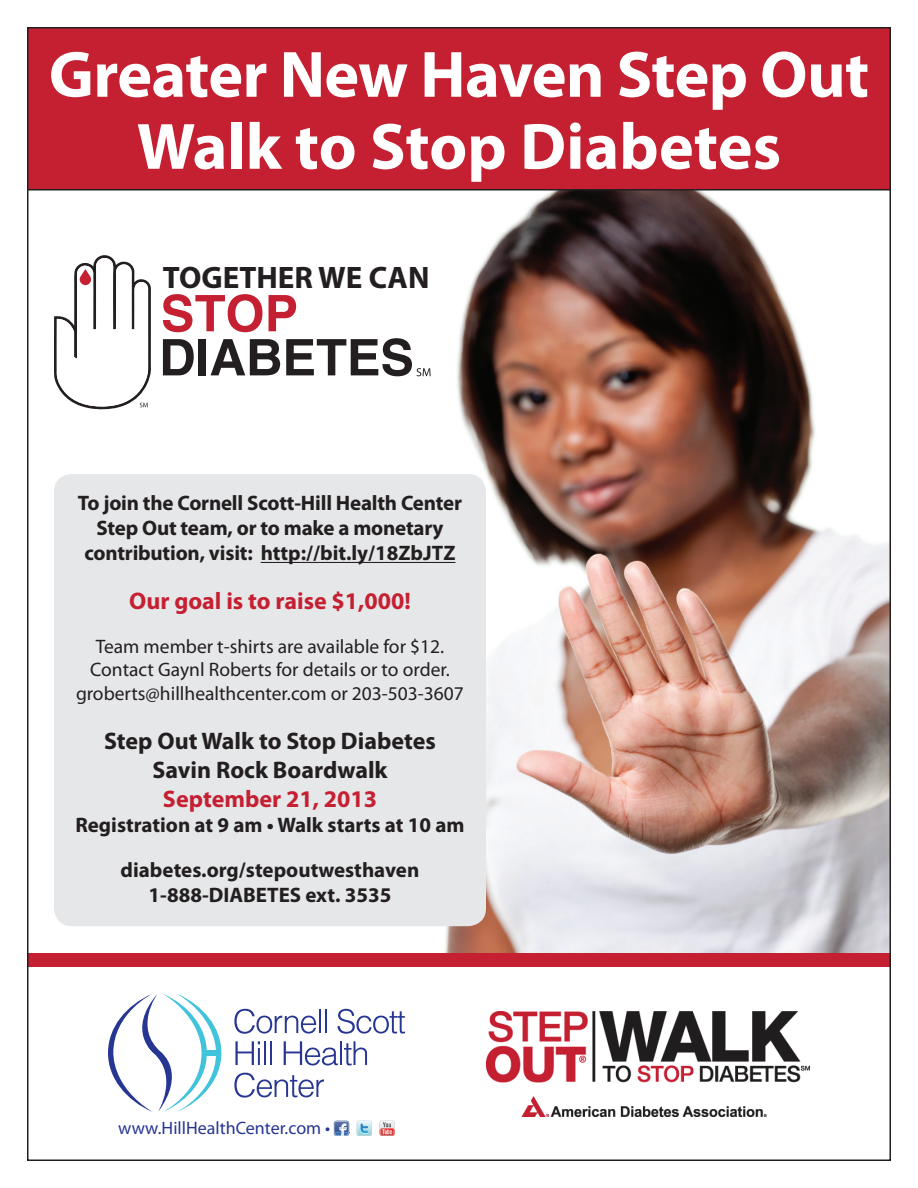
<style>
.page{position:relative;width:918px;height:1188px;background:#fff}
.page>*{position:absolute;margin:0;border:0;box-sizing:border-box;transform-origin:0 0}
.t1{font:700 66px/72px "Myriad Pro";letter-spacing:-.01em;color:#fff;text-align:center}
.t2{font:700 31.2px "Myriad Pro";color:#231f20}
.t3{font:700 24px/28.8px "Myriad Pro";color:#231f20;text-align:center}
.t4{font:700 24px "Myriad Pro";color:#c52032}
.t5{font:700 21px/25.2px "Myriad Pro";letter-spacing:-.01em;color:#231f20;text-align:center}
.t6{font:19.5px/23.4px "Myriad Pro";color:#231f20;text-align:center}
.t7{font:18px "Myriad Pro";color:#263692}
</style>
<div class="page">
<img style="left:364px;top:190px;width:524px;height:763px">
<div style="left:27px;top:27px;width:864px;height:162px;background:#c52032"></div>
<div style="left:54px;top:474px;width:432px;height:452px;background:#e6e7e9;border-radius:18px"></div>
<hr style="left:261px;top:562px;width:194px;height:1px;background:#231f20">
<svg style="left:54px;top:255px;width:97px;height:155px"></svg>
<svg style="left:163px;top:294px;width:99px;height:38px"></svg>
<svg style="left:269px;top:295px;width:27px;height:36px"></svg>
<svg style="left:163px;top:339px;width:31px;height:36px"></svg>
<div style="left:199px;top:339px;width:7px;height:36px;background:#231f20"></div>
<svg style="left:211px;top:339px;width:69px;height:36px"></svg>
<svg style="left:286px;top:338px;width:145px;height:38px"></svg>
<div style="left:27px;top:953px;width:864px;height:14px;background:#c52032"></div>
<img style="left:486px;top:1011px;width:324px;height:105px">
<svg style="left:108px;top:994px;width:113px;height:118px"></svg>
<svg style="left:234px;top:1009px;width:82px;height:25px"></svg>
<hr style="left:319px;top:1009px;width:2px;height:24px;background:#263692">
<hr style="left:325px;top:1009px;width:2px;height:24px;background:#263692">
<svg style="left:338px;top:1009px;width:67px;height:25px"></svg>
<svg style="left:235px;top:1041px;width:25px;height:24px"></svg>
<hr style="left:264px;top:1041px;width:2px;height:24px;background:#263692">
<hr style="left:270px;top:1041px;width:2px;height:24px;background:#263692">
<svg style="left:284px;top:1041px;width:54px;height:24px"></svg>
<hr style="left:340px;top:1041px;width:2px;height:24px;background:#263692">
<svg style="left:344px;top:1041px;width:23px;height:24px"></svg>
<svg style="left:234px;top:1073px;width:90px;height:25px"></svg>
<svg style="left:334px;top:1122px;width:16px;height:14px"></svg>
<img style="left:334px;top:1121px;width:15px;height:3px">
<svg style="left:357px;top:1121px;width:15px;height:15px"></svg>
<svg style="left:380px;top:1121px;width:15px;height:15px"></svg>
<hr style="left:27px;top:189px;width:864px;height:1px;background:#231f20">
<h1 class="t1" style="left:49px;top:36px;width:822px">Greater New Haven Step Out<br>Walk to Stop Diabetes</h1>
<h2 class="t2" style="left:163px;top:257px;width:268px">TOGETHER WE CAN</h2>
<p class="t5" style="left:78px;top:490px;width:386px">To join the Cornell Scott-Hill Health Center<br>Step Out team, or to make a monetary contribution, visit: http://bit.ly/18ZbJTZ</p>
<p class="t4" style="left:129px;top:586px;width:283px">Our goal is to raise $1,000!</p>
<p class="t6" style="left:76px;top:635px;width:389px">Team member t-shirts are available for $12.<br>Contact Gaynl Roberts for details or to order. groberts@hillhealthcenter.com or 203-503-3607</p>
<p class="t3" style="left:104px;top:726px;width:333px">Step Out Walk to Stop Diabetes<br>Savin Rock Boardwalk</p>
<p class="t4" style="left:163px;top:783px;width:216px">September 21, 2013</p>
<p class="t5" style="left:75px;top:801px;width:391px;line-height:45.5px">Registration at 9 am • Walk starts at 10 am diabetes.org/stepoutwesthaven</p>
<p class="t5" style="left:149px;top:882px;width:244px">1-888-DIABETES ext. 3535</p>
<p class="t7" style="left:118px;top:1117px;width:213px">www.HillHealthCenter.com •</p>
</div>
